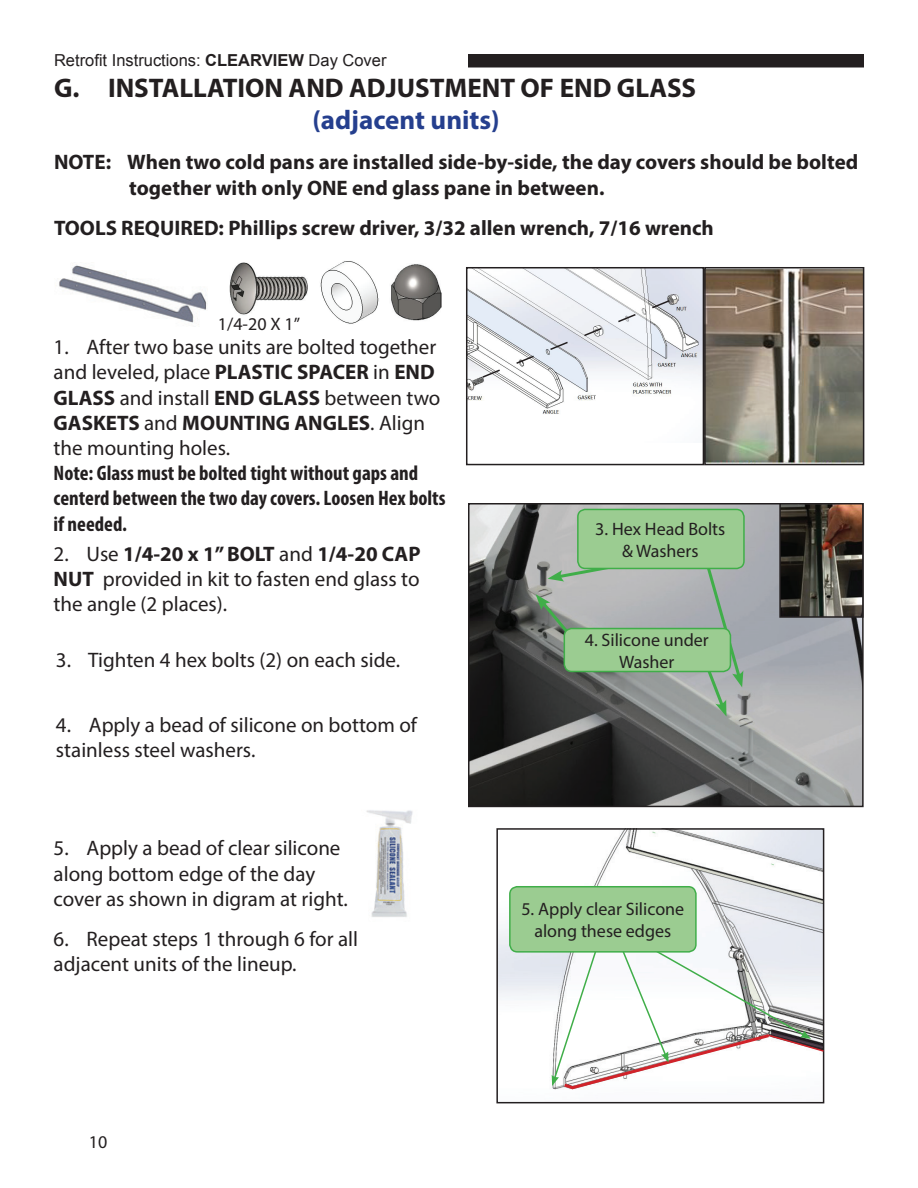
<style>
.page{position:relative;width:918px;height:1188px;background:#fff}
.page>*{position:absolute;margin:0;border:0;box-sizing:border-box;transform-origin:0 0}
.t1{font:700 27px "Myriad Pro";color:#231f20}
.t2{font:700 27px "Myriad Pro";color:#253f8e}
.t3{font:21px/25.2px "Myriad Pro";color:#231f20}
.t4{font:700 21px/25.2px "Myriad Pro";color:#231f20}
.t5{font:700 condensed 21px/25.2px "Myriad Pro";color:#231f20}
.t6{font:18px/21.6px "Myriad Pro";color:#231f20;text-align:center}
.t7{font:16.5px "Arial";color:#231f20}
.s1{font-weight:700}
</style>
<div class="page">
<div style="left:468px;top:54px;width:396px;height:14px;background:#231f20"></div>
<img style="left:471px;top:506px;width:390px;height:298px">
<div style="left:468px;top:503px;width:396px;height:304px;border:2px solid #231f20"></div>
<svg style="left:548px;top:559px;width:91px;height:23px"></svg>
<div style="left:578px;top:509px;width:166px;height:59px;background:#9bcc91;border-radius:8px"></div>
<div style="left:577px;top:509px;width:168px;height:60px;border:2px solid #40ae49;border-radius:8px"></div>
<svg style="left:697px;top:558px;width:46px;height:159px;background:#9eafa4"></svg>
<svg style="left:536px;top:594px;width:45px;height:53px;background:#8a968c"></svg>
<div style="left:564px;top:629px;width:166px;height:43px;background:#9bcc91;border-radius:8px"></div>
<div style="left:564px;top:628px;width:167px;height:44px;border:2px solid #40ae49;border-radius:8px"></div>
<img style="left:499px;top:831px;width:322px;height:250px">
<div style="left:496px;top:828px;width:328px;height:275px;border:2px solid #231f20"></div>
<svg style="left:552px;top:927px;width:273px;height:165px"></svg>
<div style="left:510px;top:887px;width:186px;height:65px;background:#9bcc91;border-radius:8px"></div>
<div style="left:509px;top:886px;width:188px;height:67px;border:2px solid #40ae49;border-radius:8px"></div>
<img style="left:707px;top:270px;width:154px;height:192px">
<div style="left:704px;top:267px;width:160px;height:198px;border:2px solid #231f20"></div>
<img style="left:782px;top:506px;width:79px;height:109px">
<div style="left:779px;top:503px;width:85px;height:115px;border:2px solid #231f20"></div>
<img style="left:469px;top:270px;width:232px;height:144px">
<div style="left:466px;top:267px;width:238px;height:198px;border:2px solid #231f20"></div>
<svg style="left:481px;top:299px;width:190px;height:80px"></svg>
<img style="left:229px;top:262px;width:79px;height:53px">
<img style="left:320px;top:261px;width:59px;height:63px">
<img style="left:391px;top:264px;width:51px;height:57px">
<img style="left:59px;top:265px;width:148px;height:58px">
<img style="left:366px;top:810px;width:47px;height:107px">
<p class="t7" style="left:54px;top:49px;width:334px">Retrofit Instructions: <span class="s1">CLEARVIEW</span> Day Cover</p>
<p class="t1" style="left:54px;top:70px;width:644px">G. INSTALLATION AND ADJUSTMENT OF END GLASS</p>
<p class="t2" style="left:312px;top:102px;width:189px">(adjacent units)</p>
<p class="t4" style="left:129px;top:149px;width:731px;text-indent:-75px">NOTE: When two cold pans are installed side-by-side, the day covers should be bolted together with only ONE end glass pane in between.</p>
<p class="t4" style="left:54px;top:214px;width:661px">TOOLS REQUIRED: Phillips screw driver, 3/32 allen wrench, 7/16 wrench</p>
<p class="t6" style="left:218px;top:313px;width:84px">1/4-20 X 1”</p>
<p class="t3" style="left:54px;top:334px;width:388px">1. After two base units are bolted together and leveled, place <span class="s1">PLASTIC SPACER</span> in <span class="s1">END GLASS</span> and install <span class="s1">END GLASS</span> between two <span class="s1">GASKETS</span> and <span class="s1">MOUNTING ANGLES</span>. Align the mounting holes.</p>
<p class="t5" style="left:54px;top:460px;width:394px">Note: Glass must be bolted tight without gaps and centerd between the two day covers. Loosen Hex bolts if needed.</p>
<p class="t3" style="left:54px;top:541px;width:368px;text-align:justify">2. Use <span class="s1">1/4-20 x 1” BOLT</span> and <span class="s1">1/4-20 CAP NUT</span> provided in kit to fasten end glass to the angle (2 places).</p>
<p class="t3" style="left:56px;top:647px;width:346px">3. Tighten 4 hex bolts (2) on each side.</p>
<p class="t3" style="left:56px;top:712px;width:363px">4. Apply a bead of silicone on bottom of stainless steel washers.</p>
<p class="t3" style="left:54px;top:835px;width:296px">5. Apply a bead of clear silicone along bottom edge of the day cover as shown in digram at right.</p>
<p class="t3" style="left:54px;top:926px;width:306px">6. Repeat steps 1 through 6 for all adjacent units of the lineup.</p>
<p class="t6" style="left:89px;top:1130px;width:20px">10</p>
<p class="t6" style="left:595px;top:518px;width:132px">3. Hex Head Bolts &amp; Washers</p>
<p class="t6" style="left:585px;top:629px;width:125px">4. Silicone under<br>Washer</p>
<p class="t6" style="left:521px;top:898px;width:164px">5. Apply clear Silicone along these edges</p>
</div>
